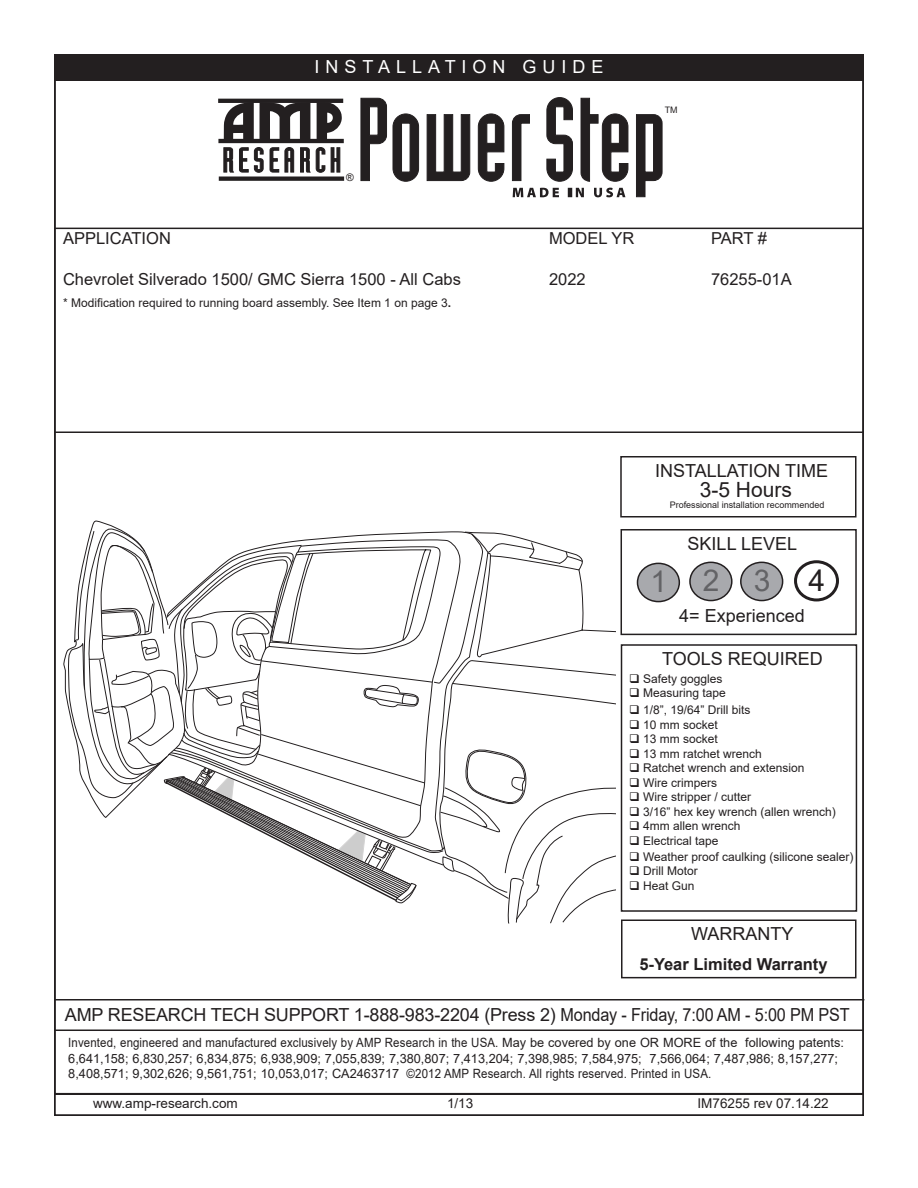
<style>
.page{position:relative;width:918px;height:1188px;background:#fff}
.page>*{position:absolute;margin:0;border:0;box-sizing:border-box;transform-origin:0 0}
.t1{font:30px "Arial";color:#636366}
.t2{font:30px "Arial";color:#231f20}
.t3{font:21px "Arial";color:#231f20}
.t4{font:18px "Arial";letter-spacing:-.01em;color:#231f20}
.t5{font:18px "Arial";letter-spacing:.33em;color:#fff}
.t6{font:16.5px "Arial";color:#231f20}
.t7{font:700 16.5px "Arial";color:#231f20}
.t8{font:13.5px "Arial";color:#231f20}
.t9{font:12.75px/15.3px "Arial";color:#231f20;scale:.9 1}
.t10{font:12px "Arial";color:#231f20}
.t11{font:10.35px "Arial";color:#231f20}
.t12{font:9px "Arial";color:#231f20}
.t13{font:8.85px "Arial";color:#231f20}
.s1{font-weight:700}
</style>
<div class="page">
<div style="left:54px;top:55px;width:809px;height:26px;background:#231f20"></div>
<div style="left:54px;top:1094px;width:810px;height:22px;border:2px solid #231f20"></div>
<div style="left:54px;top:54px;width:810px;height:27px;border:2px solid #231f20"></div>
<hr style="left:54px;top:228px;width:810px;height:1px;background:#231f20">
<hr style="left:54px;top:999px;width:810px;height:1px;background:#231f20">
<hr style="left:54px;top:1030px;width:810px;height:1px;background:#231f20">
<hr style="left:54px;top:432px;width:810px;height:1px;background:#231f20">
<svg style="left:260px;top:103px;width:50px;height:36px"></svg>
<svg style="left:317px;top:103px;width:25px;height:36px"></svg>
<svg style="left:224px;top:103px;width:30px;height:36px"></svg>
<svg style="left:223px;top:147px;width:71px;height:26px"></svg>
<svg style="left:300px;top:147px;width:41px;height:26px"></svg>
<hr style="left:218px;top:139px;width:126px;height:4px;background:#231f20">
<hr style="left:218px;top:99px;width:125px;height:4px;background:#231f20">
<svg style="left:219px;top:177px;width:125px;height:4px"></svg>
<svg style="left:360px;top:97px;width:302px;height:100px"></svg>
<div style="left:621px;top:920px;width:235px;height:58px;border:2px solid #231f20"></div>
<svg style="left:68px;top:520px;width:548px;height:404px"></svg>
<div style="left:620px;top:456px;width:236px;height:62px;border:2px solid #231f20"></div>
<div style="left:621px;top:644px;width:236px;height:268px;border:2px solid #231f20"></div>
<div style="left:621px;top:529px;width:236px;height:106px;border:2px solid #231f20"></div>
<div style="left:637px;top:563px;width:42px;height:39px;background:#a8a9ad;border-radius:50%"></div>
<div style="left:637px;top:563px;width:43px;height:39px;border:2px solid #231f20;border-radius:50%"></div>
<div style="left:690px;top:562px;width:42px;height:39px;background:#a8a9ad;border-radius:50%"></div>
<div style="left:689px;top:562px;width:44px;height:39px;border:2px solid #231f20;border-radius:50%"></div>
<div style="left:741px;top:562px;width:42px;height:39px;background:#a8a9ad;border-radius:50%"></div>
<div style="left:740px;top:562px;width:43px;height:39px;border:2px solid #231f20;border-radius:50%"></div>
<div style="left:794px;top:560px;width:45px;height:41px;border:3px solid #231f20;border-radius:50%"></div>
<h3 class="t5" style="left:315px;top:54px;width:290px">INSTALLATION GUIDE</h3>
<p class="t11" style="left:346px;top:170px;width:9px">®</p>
<p class="t13" style="left:665px;top:104px;width:14px">TM</p>
<p class="t6" style="left:63px;top:227px;width:109px">APPLICATION</p>
<p class="t6" style="left:549px;top:227px;width:87px">MODEL YR</p>
<p class="t6" style="left:711px;top:227px;width:57px">PART #</p>
<p class="t6" style="left:63px;top:268px;width:400px">Chevrolet Silverado 1500/ GMC Sierra 1500 - All Cabs</p>
<p class="t6" style="left:549px;top:268px;width:38px">2022</p>
<p class="t6" style="left:711px;top:268px;width:82px">76255-01A</p>
<p class="t10" style="left:63px;top:294px;width:390px">* Modification required to running board assembly. See Item 1 on page 3<span class="s1">.</span></p>
<h3 class="t4" style="left:655px;top:458px;width:175px">INSTALLATION TIME</h3>
<h2 class="t3" style="left:700px;top:475px;width:94px">3-5 Hours</h2>
<p class="t12" style="left:670px;top:498px;width:156px">Professional installation recommended</p>
<h3 class="t4" style="left:688px;top:531px;width:111px">SKILL LEVEL</h3>
<h1 class="t1" style="left:650px;top:560px;width:121px">123</h1>
<h1 class="t2" style="left:809px;top:559px;width:18px">4</h1>
<h3 class="t4" style="left:679px;top:603px;width:127px">4= Experienced</h3>
<h3 class="t4" style="left:662px;top:646px;width:162px">TOOLS REQUIRED</h3>
<p class="t10" style="left:629px;top:670px;width:95px">❑ Safety goggles</p>
<p class="t10" style="left:629px;top:685px;width:98px">❑ Measuring tape</p>
<p class="t10" style="left:629px;top:702px;width:123px">❑ 1/8”, 19/64” Drill bits</p>
<p class="t10" style="left:629px;top:716px;width:90px">❑ 10 mm socket</p>
<p class="t10" style="left:629px;top:731px;width:90px">❑ 13 mm socket</p>
<p class="t10" style="left:629px;top:745px;width:134px">❑ 13 mm ratchet wrench</p>
<p class="t10" style="left:629px;top:760px;width:177px">❑ Ratchet wrench and extension</p>
<p class="t10" style="left:629px;top:774px;width:90px">❑ Wire crimpers</p>
<p class="t10" style="left:629px;top:789px;width:124px">❑ Wire stripper / cutter</p>
<p class="t10" style="left:629px;top:803px;width:208px">❑ 3/16” hex key wrench (allen wrench)</p>
<p class="t10" style="left:629px;top:818px;width:113px">❑ 4mm allen wrench</p>
<p class="t10" style="left:629px;top:832px;width:91px">❑ Electrical tape</p>
<p class="t10" style="left:629px;top:848px;width:226px">❑ Weather proof caulking (silicone sealer)</p>
<p class="t10" style="left:629px;top:863px;width:70px">❑ Drill Motor</p>
<p class="t10" style="left:629px;top:877px;width:67px">❑ Heat Gun</p>
<h3 class="t4" style="left:691px;top:921px;width:104px">WARRANTY</h3>
<p class="t7" style="left:639px;top:953px;width:190px">5-Year Limited Warranty</p>
<h3 class="t4" style="left:65px;top:1002px;width:786px">AMP RESEARCH TECH SUPPORT 1-888-983-2204 (Press 2) Monday - Friday, 7:00 AM - 5:00 PM PST</h3>
<p class="t9" style="left:68px;top:1035px;width:864px">Invented, engineered and manufactured exclusively by AMP Research in the USA. May be covered by one OR MORE of the following patents:<br>6,641,158; 6,830,257; 6,834,875; 6,938,909; 7,055,839; 7,380,807; 7,413,204; 7,398,985; 7,584,975; 7,566,064; 7,487,986; 8,157,277;<br>8,408,571; 9,302,626; 9,561,751; 10,053,017; CA2463717 ©2012 AMP Research. All rights reserved. Printed in USA.</p>
<p class="t8" style="left:93px;top:1094px;width:146px">www.amp-research.com</p>
<p class="t8" style="left:447px;top:1094px;width:28px">1/13</p>
<p class="t8" style="left:698px;top:1094px;width:133px">IM76255 rev 07.14.22</p>
</div>
